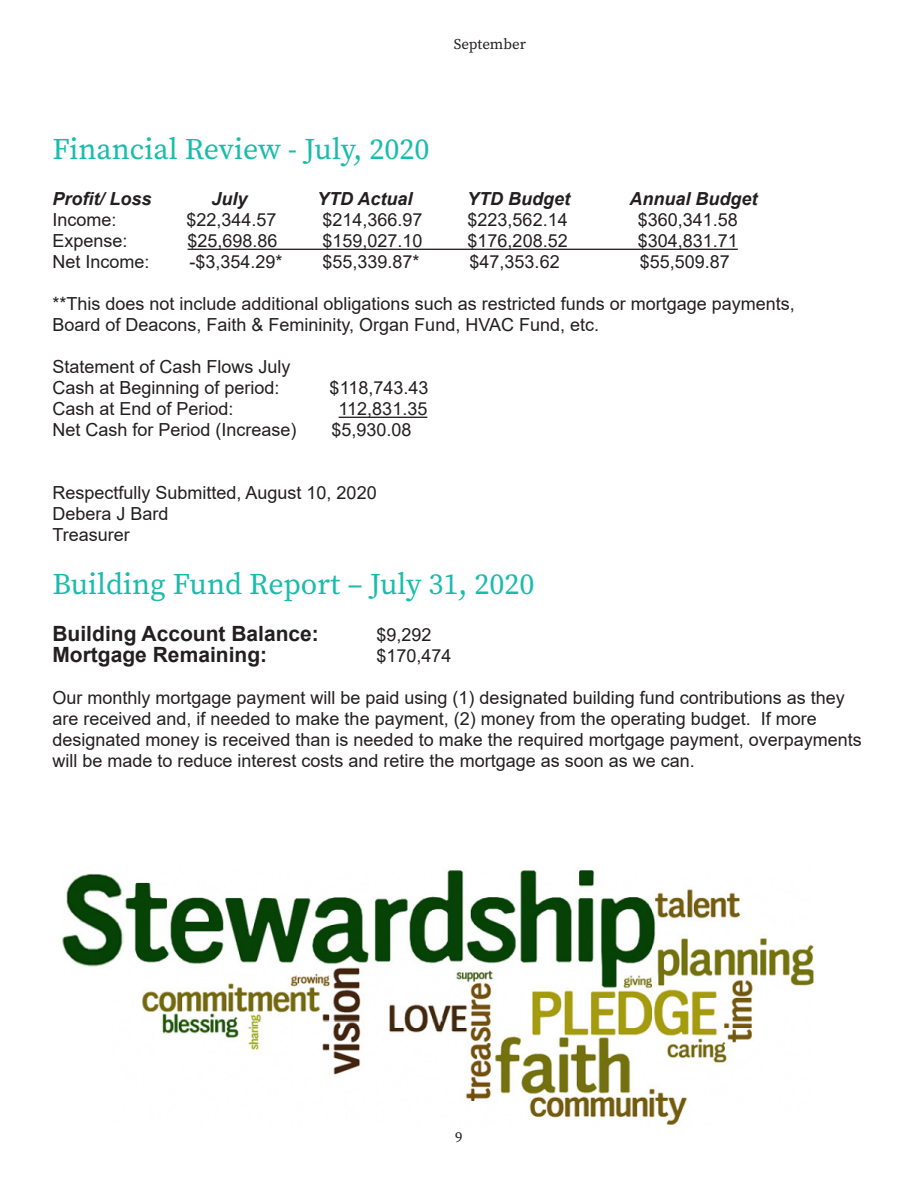
<style>
.page{position:relative;width:918px;height:1188px;background:#fff}
.page>*{position:absolute;margin:0;border:0;box-sizing:border-box;transform-origin:0 0}
.Body_Text_-_1st_Lett{font:30px "Source Serif Pro";color:#19bcab}
.t1{font:700 21px "Arial";color:#231f20}
.t2{font:18px/21px "Arial";color:#231f20}
.t3{font:italic 700 18px "Arial";color:#231f20}
.Headline_-_50pt_Semi{font:15px "Source Serif Pro";color:#231f20}
</style>
<div class="page">
<img style="left:62px;top:870px;width:753px;height:256px">
<hr style="left:188px;top:249px;width:550px;height:1px;background:#231f20">
<hr style="left:339px;top:417px;width:88px;height:1px;background:#231f20">
<p class="Headline_-_50pt_Semi" style="left:454px;top:34px;width:74px">September</p>
<p class="Body_Text_-_1st_Lett" style="left:52px;top:129px;width:378px">Financial Review - July, 2020</p>
<p class="t3" style="left:52px;top:187px;width:101px">Profit/ Loss</p>
<p class="t3" style="left:212px;top:187px;width:38px">July</p>
<p class="t3" style="left:317px;top:187px;width:97px">YTD Actual</p>
<p class="t3" style="left:467px;top:187px;width:104px">YTD Budget</p>
<p class="t3" style="left:630px;top:187px;width:129px">Annual Budget</p>
<p class="t2" style="left:52px;top:209px;width:66px">Income:</p>
<p class="t2" style="left:187px;top:209px;width:92px">$22,344.57</p>
<p class="t2" style="left:322px;top:209px;width:102px">$214,366.97</p>
<p class="t2" style="left:468px;top:209px;width:102px">$223,562.14</p>
<p class="t2" style="left:638px;top:209px;width:102px">$360,341.58</p>
<p class="t2" style="left:52px;top:230px;width:77px">Expense:</p>
<p class="t2" style="left:188px;top:230px;width:92px">$25,698.86</p>
<p class="t2" style="left:323px;top:230px;width:102px">$159,027.10</p>
<p class="t2" style="left:468px;top:230px;width:102px">$176,208.52</p>
<p class="t2" style="left:638px;top:230px;width:102px">$304,831.71</p>
<p class="t2" style="left:52px;top:251px;width:99px">Net Income:</p>
<p class="t2" style="left:190px;top:251px;width:95px">-$3,354.29*</p>
<p class="t2" style="left:322px;top:251px;width:99px">$55,339.87*</p>
<p class="t2" style="left:470px;top:251px;width:92px">$47,353.62</p>
<p class="t2" style="left:640px;top:251px;width:92px">$55,509.87</p>
<p class="t2" style="left:52px;top:293px;width:744px">**This does not include additional obligations such as restricted funds or mortgage payments,</p>
<p class="t2" style="left:52px;top:314px;width:548px">Board of Deacons, Faith &amp; Femininity, Organ Fund, HVAC Fund, etc.</p>
<p class="t2" style="left:52px;top:356px;width:240px">Statement of Cash Flows July</p>
<p class="t2" style="left:52px;top:377px;width:229px">Cash at Beginning of period:</p>
<p class="t2" style="left:330px;top:377px;width:100px">$118,743.43</p>
<p class="t2" style="left:52px;top:398px;width:183px">Cash at End of Period:</p>
<p class="t2" style="left:339px;top:398px;width:90px">112,831.35</p>
<p class="t2" style="left:52px;top:419px;width:246px">Net Cash for Period (Increase)</p>
<p class="t2" style="left:332px;top:419px;width:82px">$5,930.08</p>
<p class="t2" style="left:52px;top:482px;width:326px">Respectfully Submitted, August 10, 2020</p>
<p class="t2" style="left:52px;top:503px;width:118px">Debera J Bard</p>
<p class="t2" style="left:52px;top:524px;width:79px">Treasurer</p>
<p class="Body_Text_-_1st_Lett" style="left:52px;top:564px;width:484px">Building Fund Report – July 31, 2020</p>
<p class="t1" style="left:52px;top:619px;width:268px">Building Account Balance:</p>
<p class="t2" style="left:376px;top:624px;width:57px">$9,292</p>
<p class="t1" style="left:52px;top:640px;width:216px">Mortgage Remaining:</p>
<p class="t2" style="left:376px;top:645px;width:77px">$170,474</p>
<p class="t2" style="left:52px;top:687px;width:811px">Our monthly mortgage payment will be paid using (1) designated building fund contributions as they are received and, if needed to make the payment, (2) money from the operating budget. If more designated money is received than is needed to make the required mortgage payment, overpayments will be made to reduce interest costs and retire the mortgage as soon as we can.</p>
<p class="Headline_-_50pt_Semi" style="left:455px;top:1127px;width:9px">9</p>
</div>
